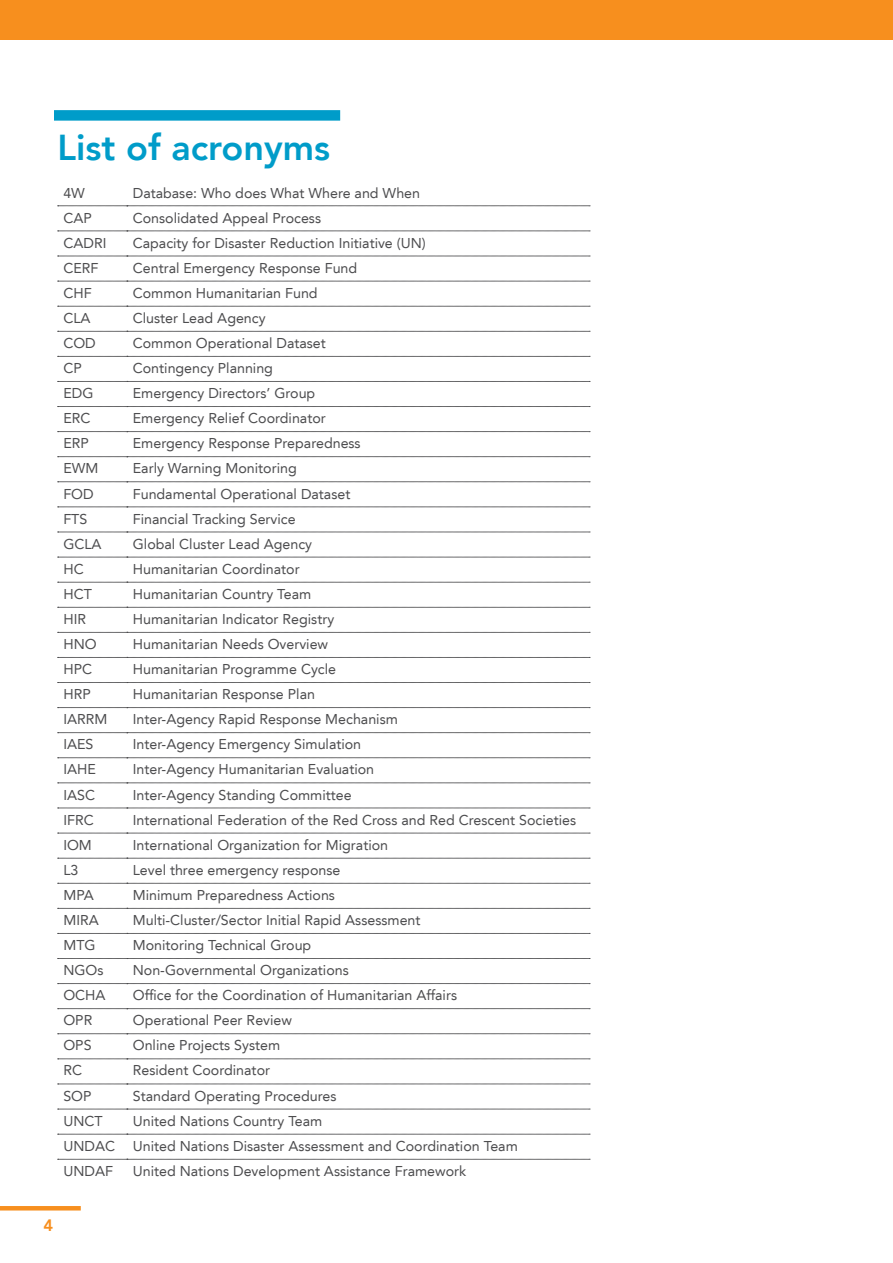
<style>
.page{position:relative;width:893px;height:1263px;background:#fff}
.page>*{position:absolute;margin:0;border:0;box-sizing:border-box;transform-origin:0 0}
.t1{font:800 36px "Avenir LT";color:#009cc9}
.t2{font:800 16.5px "Avenir LT";color:#f78f1e}
.t3{font:14.25px/25px "Avenir LT";color:#4d4d4f}
</style>
<div class="page">
<div style="left:0;top:0;width:893px;height:40px;background:#f78f1e"></div>
<hr style="left:0;top:1206px;width:81px;height:4px;background:#f78f1e">
<div style="left:54px;top:110px;width:286px;height:11px;background:#009cc9"></div>
<svg style="left:58px;top:206px;width:532px;height:1px"></svg>
<svg style="left:58px;top:231px;width:532px;height:1px"></svg>
<svg style="left:58px;top:256px;width:532px;height:1px"></svg>
<svg style="left:58px;top:281px;width:532px;height:1px"></svg>
<svg style="left:58px;top:306px;width:532px;height:1px"></svg>
<svg style="left:58px;top:331px;width:532px;height:1px"></svg>
<svg style="left:58px;top:356px;width:532px;height:1px"></svg>
<svg style="left:58px;top:381px;width:532px;height:1px"></svg>
<svg style="left:58px;top:406px;width:532px;height:1px"></svg>
<svg style="left:58px;top:431px;width:532px;height:1px"></svg>
<svg style="left:58px;top:456px;width:532px;height:1px"></svg>
<svg style="left:58px;top:481px;width:532px;height:1px"></svg>
<svg style="left:58px;top:507px;width:532px;height:1px"></svg>
<svg style="left:58px;top:532px;width:532px;height:1px"></svg>
<svg style="left:58px;top:557px;width:532px;height:1px"></svg>
<svg style="left:58px;top:582px;width:532px;height:1px"></svg>
<svg style="left:58px;top:607px;width:532px;height:1px"></svg>
<svg style="left:58px;top:632px;width:532px;height:1px"></svg>
<svg style="left:58px;top:657px;width:532px;height:1px"></svg>
<svg style="left:58px;top:682px;width:532px;height:1px"></svg>
<svg style="left:58px;top:707px;width:532px;height:1px"></svg>
<svg style="left:58px;top:732px;width:532px;height:1px"></svg>
<svg style="left:58px;top:757px;width:532px;height:1px"></svg>
<svg style="left:58px;top:783px;width:532px;height:1px"></svg>
<svg style="left:58px;top:808px;width:532px;height:1px"></svg>
<svg style="left:58px;top:833px;width:532px;height:1px"></svg>
<svg style="left:58px;top:858px;width:532px;height:1px"></svg>
<svg style="left:58px;top:883px;width:532px;height:1px"></svg>
<svg style="left:58px;top:908px;width:532px;height:1px"></svg>
<svg style="left:58px;top:933px;width:532px;height:1px"></svg>
<svg style="left:58px;top:958px;width:532px;height:1px"></svg>
<svg style="left:58px;top:983px;width:532px;height:1px"></svg>
<svg style="left:58px;top:1008px;width:532px;height:1px"></svg>
<svg style="left:58px;top:1033px;width:532px;height:1px"></svg>
<svg style="left:58px;top:1058px;width:532px;height:1px"></svg>
<svg style="left:58px;top:1084px;width:532px;height:1px"></svg>
<svg style="left:58px;top:1109px;width:532px;height:1px"></svg>
<svg style="left:58px;top:1134px;width:532px;height:1px"></svg>
<svg style="left:58px;top:1159px;width:532px;height:1px"></svg>
<h1 class="t1" style="left:57px;top:126px;width:274px">List of acronyms</h1>
<p class="t3" style="left:63px;top:180px;width:23px">4W</p>
<p class="t3" style="left:133px;top:180px;width:289px">Database: Who does What Where and When</p>
<p class="t3" style="left:63px;top:205px;width:30px">CAP</p>
<p class="t3" style="left:133px;top:205px;width:190px">Consolidated Appeal Process</p>
<p class="t3" style="left:63px;top:230px;width:45px">CADRI</p>
<p class="t3" style="left:133px;top:230px;width:295px">Capacity for Disaster Reduction Initiative (UN)</p>
<p class="t3" style="left:63px;top:255px;width:37px">CERF</p>
<p class="t3" style="left:133px;top:255px;width:226px">Central Emergency Response Fund</p>
<p class="t3" style="left:63px;top:280px;width:11px">CHF</p>
<p class="t3" style="left:133px;top:280px;width:186px">Common H umanitarian Fund</p>
<p class="t3" style="left:63px;top:306px;width:29px">CLA</p>
<p class="t3" style="left:133px;top:306px;width:134px">Cluster Lead Agency</p>
<p class="t3" style="left:63px;top:331px;width:34px">COD</p>
<p class="t3" style="left:133px;top:331px;width:195px">Common Operational Dataset</p>
<p class="t3" style="left:63px;top:356px;width:20px">CP</p>
<p class="t3" style="left:133px;top:356px;width:142px">Contingency Planning</p>
<p class="t3" style="left:63px;top:381px;width:32px">EDG</p>
<p class="t3" style="left:133px;top:381px;width:184px">Emergency Directors’ Group</p>
<p class="t3" style="left:63px;top:406px;width:29px">ERC</p>
<p class="t3" style="left:133px;top:406px;width:195px">Emergency Relief Coordinator</p>
<p class="t3" style="left:63px;top:431px;width:27px">ERP</p>
<p class="t3" style="left:133px;top:431px;width:229px">Emergency Response Preparedness</p>
<p class="t3" style="left:63px;top:456px;width:37px">EWM</p>
<p class="t3" style="left:133px;top:456px;width:165px">Early Warning Monitoring</p>
<p class="t3" style="left:63px;top:481px;width:32px">FOD</p>
<p class="t3" style="left:133px;top:481px;width:219px">Fundamental Operational Dataset</p>
<p class="t3" style="left:63px;top:506px;width:26px">FTS</p>
<p class="t3" style="left:133px;top:506px;width:164px">Financial Tracking Service</p>
<p class="t3" style="left:63px;top:531px;width:40px">GCLA</p>
<p class="t3" style="left:133px;top:531px;width:181px">Global Cluster Lead Agency</p>
<p class="t3" style="left:63px;top:556px;width:11px">HC</p>
<p class="t3" style="left:133px;top:556px;width:168px">H umanitarian Coordinator</p>
<p class="t3" style="left:63px;top:581px;width:11px">HCT</p>
<p class="t3" style="left:133px;top:581px;width:180px">H umanitarian Country Team</p>
<p class="t3" style="left:63px;top:606px;width:24px">HI R</p>
<p class="t3" style="left:133px;top:606px;width:203px">H umanitarian I ndicator Registry</p>
<p class="t3" style="left:63px;top:632px;width:12px">HNO</p>
<p class="t3" style="left:133px;top:632px;width:197px">H umanitarian N eeds Overview</p>
<p class="t3" style="left:63px;top:657px;width:24px">H PC</p>
<p class="t3" style="left:133px;top:657px;width:205px">H umanitarian Programme Cycle</p>
<p class="t3" style="left:63px;top:682px;width:29px">HRP</p>
<p class="t3" style="left:133px;top:682px;width:184px">H umanitarian Response Plan</p>
<p class="t3" style="left:63px;top:707px;width:46px">IARRM</p>
<p class="t3" style="left:133px;top:707px;width:267px">Inter-Agency Rapid Response Mechanism</p>
<p class="t3" style="left:63px;top:732px;width:32px">IAES</p>
<p class="t3" style="left:133px;top:732px;width:230px">Inter-Agency Emergency Simulation</p>
<p class="t3" style="left:63px;top:757px;width:24px">IAHE</p>
<p class="t3" style="left:133px;top:757px;width:243px">I nter-Agency H umanitarian Evaluation</p>
<p class="t3" style="left:63px;top:782px;width:33px">IASC</p>
<p class="t3" style="left:133px;top:782px;width:220px">Inter-Agency Standing Committee</p>
<p class="t3" style="left:63px;top:807px;width:32px">IFRC</p>
<p class="t3" style="left:133px;top:807px;width:445px">International Federation of the Red Cross and Red Crescent Societies</p>
<p class="t3" style="left:63px;top:832px;width:30px">IOM</p>
<p class="t3" style="left:133px;top:832px;width:257px">I nternational Organization for M igration</p>
<p class="t3" style="left:63px;top:857px;width:17px">L3</p>
<p class="t3" style="left:133px;top:857px;width:209px">Level three emergency response</p>
<p class="t3" style="left:63px;top:882px;width:32px">MPA</p>
<p class="t3" style="left:133px;top:882px;width:204px">Minimum Preparedness Actions</p>
<p class="t3" style="left:63px;top:907px;width:37px">MIRA</p>
<p class="t3" style="left:133px;top:907px;width:289px">Multi-Cluster/Sector Initial Rapid Assessment</p>
<p class="t3" style="left:63px;top:933px;width:34px">MTG</p>
<p class="t3" style="left:133px;top:933px;width:180px">Monitoring Technical Group</p>
<p class="t3" style="left:63px;top:958px;width:42px">NGOs</p>
<p class="t3" style="left:133px;top:958px;width:217px">Non-Governmental Organizations</p>
<p class="t3" style="left:63px;top:983px;width:12px">OCH</p>
<p class="t3" style="left:96px;top:983px;width:12px">A</p>
<p class="t3" style="left:133px;top:983px;width:326px">Office for the Coordination of H umanitarian Affairs</p>
<p class="t3" style="left:63px;top:1008px;width:31px">OPR</p>
<p class="t3" style="left:133px;top:1008px;width:161px">Operational Peer Review</p>
<p class="t3" style="left:63px;top:1033px;width:30px">OPS</p>
<p class="t3" style="left:133px;top:1033px;width:149px">Online Projects System</p>
<p class="t3" style="left:63px;top:1058px;width:20px">RC</p>
<p class="t3" style="left:133px;top:1058px;width:139px">Resident Coordinator</p>
<p class="t3" style="left:63px;top:1083px;width:30px">SOP</p>
<p class="t3" style="left:133px;top:1083px;width:205px">Standard Operating Procedures</p>
<p class="t3" style="left:63px;top:1108px;width:41px">UNCT</p>
<p class="t3" style="left:63px;top:1108px;width:456px;text-indent:69px">United Nations Country Team<br>UNDAC United Nations Disaster Assessment and Coordination Team<br>UNDAF</p>
<p class="t3" style="left:133px;top:1158px;width:335px">United Nations Development Assistance Framework</p>
<p class="t2" style="left:43px;top:1216px;width:11px">4</p>
</div>
